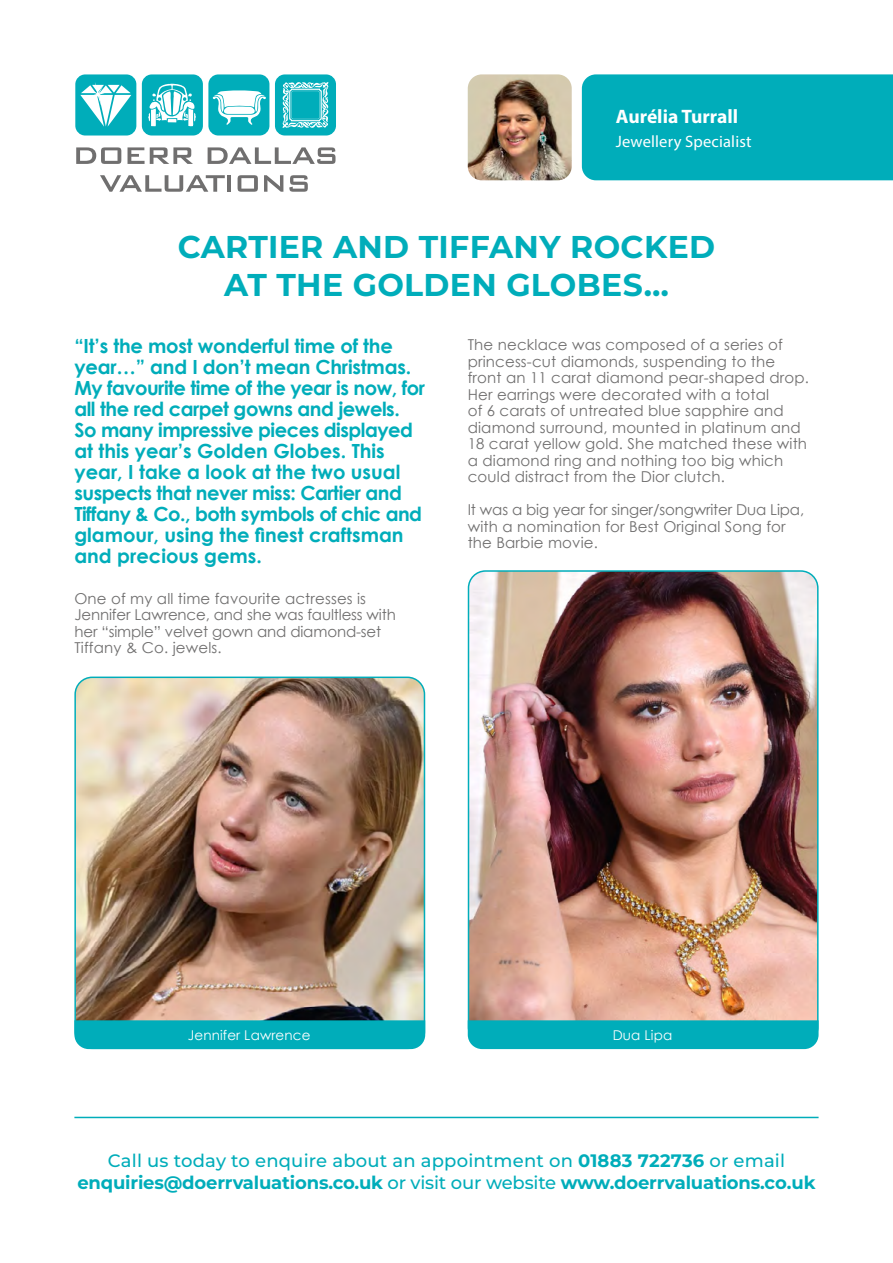
<style>
.page{position:relative;width:893px;height:1263px;background:#fff}
.page>*{position:absolute;margin:0;border:0;box-sizing:border-box;transform-origin:0 0}
.t1{font:700 31.5px/37.5px "Montserrat";letter-spacing:.01em;color:#00adba;text-align:center}
.t2{font:700 19.5px/21px "Century Gothic";letter-spacing:-.025em;color:#00adba}
.t3{font:700 19.5px "Myriad Pro";color:#fff}
.t4{font:700 18px/21.6px "Montserrat";letter-spacing:-.01em;color:#00adba;text-align:center}
.t5{font:16.5px "Myriad Pro";letter-spacing:.01em;color:#fff}
.t6{font:15px/16.5px "Century Gothic";letter-spacing:.01em;color:#706f6f}
.t7{font:15px/16.5px "Century Gothic";letter-spacing:-.01em;color:#706f6f}
.t8{font:13.5px "Century Gothic";letter-spacing:.01em;color:#fff}
.s1{font-weight:500}
</style>
<div class="page">
<div style="left:75px;top:74px;width:61px;height:61px;background:#00adba;border-radius:10px"></div>
<div style="left:142px;top:74px;width:61px;height:61px;background:#00adba;border-radius:10px"></div>
<div style="left:208px;top:74px;width:61px;height:61px;background:#00adba;border-radius:10px"></div>
<div style="left:275px;top:74px;width:61px;height:61px;background:#00adba;border-radius:10px"></div>
<svg style="left:80px;top:82px;width:51px;height:45px"></svg>
<svg style="left:282px;top:82px;width:47px;height:46px"></svg>
<svg style="left:212px;top:90px;width:54px;height:35px"></svg>
<svg style="left:148px;top:84px;width:48px;height:42px"></svg>
<svg style="left:76px;top:147px;width:45px;height:17px"></svg>
<svg style="left:128px;top:147px;width:65px;height:17px"></svg>
<svg style="left:208px;top:147px;width:127px;height:17px"></svg>
<svg style="left:100px;top:175px;width:125px;height:17px"></svg>
<hr style="left:228px;top:175px;width:3px;height:17px;background:#706f6f">
<svg style="left:238px;top:175px;width:20px;height:17px"></svg>
<svg style="left:264px;top:175px;width:19px;height:17px"></svg>
<svg style="left:289px;top:175px;width:19px;height:17px"></svg>
<hr style="left:74px;top:1117px;width:745px;height:1px;background:#00adba">
<div style="left:582px;top:74px;width:311px;height:106px;background:#00adba"></div>
<img style="left:468px;top:74px;width:104px;height:106px">
<img style="left:77px;top:679px;width:345px;height:341px">
<div style="left:74px;top:676px;width:351px;height:373px;border:2px solid #00adba;border-radius:17px"></div>
<div style="left:74px;top:1020px;width:351px;height:29px;background:#00adba"></div>
<img style="left:468px;top:573px;width:348px;height:447px">
<div style="left:468px;top:570px;width:351px;height:475px;border:2px solid #00adba;border-radius:17px"></div>
<div style="left:468px;top:1020px;width:351px;height:29px;background:#00adba"></div>
<h2 class="t3" style="left:616px;top:103px;width:124px">Aurélia Turrall</h2>
<p class="t5" style="left:616px;top:131px;width:137px">Jewellery Specialist</p>
<h1 class="t1" style="left:178px;top:227px;width:539px">CARTIER AND TIFFANY ROCKED<br>AT THE GOLDEN GLOBES…</h1>
<p class="t2" style="left:74px;top:335px;width:352px">“It’s the most wonderful time of the year…” and I don’t mean Christmas.<br>My favourite time of the year is now, for all the red carpet gowns and jewels.<br>So many impressive pieces displayed at this year’s Golden Globes. This year, I take a look at the two usual suspects that never miss: Cartier and Tiffany &amp; Co., both symbols of chic and glamour, using the finest craftsman and precious gems.</p>
<p class="t7" style="left:74px;top:590px;width:323px">One of my all time favourite actresses is Jennifer Lawrence, and she was faultless with her “simple” velvet gown and diamond-set Tiffany &amp; Co. jewels.</p>
<p class="t6" style="left:468px;top:336px;width:343px">The necklace was composed of a series of princess-cut diamonds, suspending to the front an 11 carat diamond pear-shaped drop.<br>Her earrings were decorated with a total<br>of 6 carats of untreated blue sapphire and diamond surround, mounted in platinum and 18 carat yellow gold. She matched these with a diamond ring and nothing too big which could distract from the Dior clutch.</p>
<p class="t6" style="left:468px;top:501px;width:338px">It was a big year for singer/songwriter Dua Lipa, with a nomination for Best Original Song for the Barbie movie.</p>
<p class="t8" style="left:188px;top:1025px;width:124px">Jennifer Lawrence</p>
<p class="t8" style="left:613px;top:1025px;width:61px">Dua Lipa</p>
<p class="t4" style="left:77px;top:1149px;width:740px"><span class="s1">Call us today to enquire about an appointment on</span> 01883 722736 <span class="s1">or email </span>enquiries@doerrvaluations.co.uk <span class="s1">or visit our website</span> www.doerrvaluations.co.uk</p>
</div>
